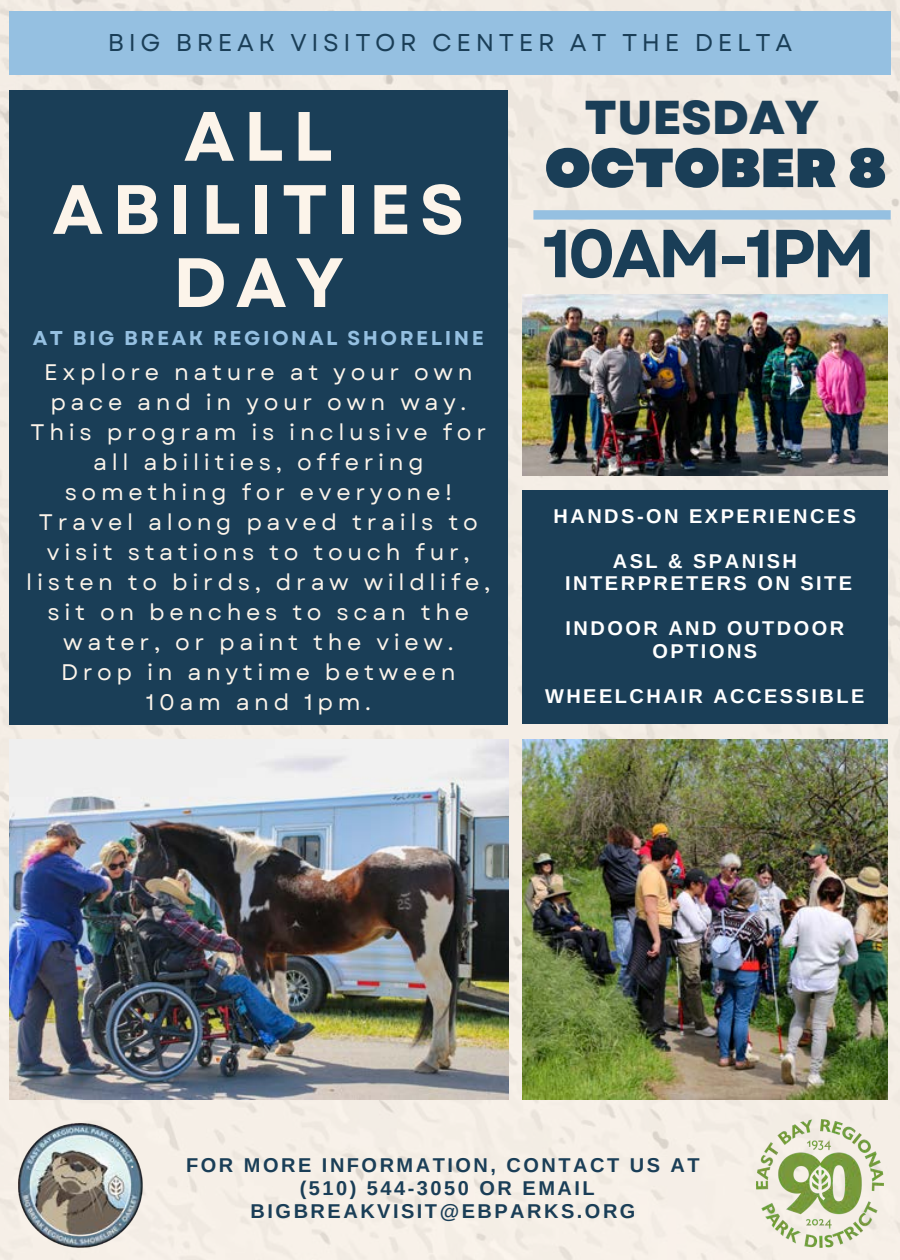
<style>
.page{position:relative;width:900px;height:1260px;background:#fff}
.page>*{position:absolute;margin:0;border:0;box-sizing:border-box;transform-origin:0 0}
.t1{font:700 69.75px/73px "Garet";letter-spacing:.13em;color:#fcf4ea;text-align:center}
.t2{font:700 67.75px "Garet";letter-spacing:-.05em;color:#1a3e57}
.t3{font:900 55px "Garet";color:#1a3e57}
.t4{font:800 47.5px "Garet";color:#1a3e57}
.t5{font:24.25px "Garet";letter-spacing:.19em;color:#1a3e57}
.t6{font:22.5px/30px "Garet";letter-spacing:.205em;color:#fcf4ea;text-align:center}
.t7{font:700 20px/22.5px "Arimo";letter-spacing:.125em;color:#fff;text-align:center}
.t8{font:700 20px/23.2px "Arimo";letter-spacing:.125em;color:#1a3e57;text-align:center}
.t9{font:700 20px "Garet";letter-spacing:.125em;color:#95c0e1}
</style>
<div class="page">
<img style="left:0;top:0;width:900px;height:1260px">
<img style="left:19px;top:1123px;width:123px;height:124px">
<img style="left:522px;top:295px;width:366px;height:180px">
<div style="left:522px;top:491px;width:366px;height:233px;background:#1a3e57"></div>
<img style="left:756px;top:1120px;width:128px;height:127px">
<div style="left:533px;top:210px;width:358px;height:10px;background:#95c0e1"></div>
<div style="left:9px;top:12px;width:882px;height:63px;background:#95c0e1"></div>
<div style="left:9px;top:90px;width:498px;height:634px;background:#1a3e57"></div>
<img style="left:9px;top:739px;width:499px;height:360px">
<img style="left:522px;top:739px;width:366px;height:360px">
<p class="t5" style="left:108px;top:25px;width:686px">BIG BREAK VISITOR CENTER AT THE DELTA</p>
<p class="t1" style="left:52px;top:100px;width:414px">ALL<br>ABILITIES<br>DAY</p>
<p class="t9" style="left:33px;top:324px;width:453px">AT BIG BREAK REGIONAL SHORELINE</p>
<p class="t6" style="left:26px;top:357px;width:466px">Explore nature at your own pace and in your own way.<br>This program is inclusive for all abilities, offering something for everyone!<br>Travel along paved trails to visit stations to touch fur, listen to birds, draw wildlife, sit on benches to scan the water, or paint the view.<br>Drop in anytime between<br>10am and 1pm.</p>
<p class="t4" style="left:585px;top:84px;width:236px">TUESDAY</p>
<p class="t3" style="left:545px;top:128px;width:343px">OCTOBER 8</p>
<p class="t2" style="left:542px;top:205px;width:335px">10AM-1PM</p>
<h1 class="t7" style="left:553px;top:504px;width:304px">HANDS-ON EXPERIENCES</h1>
<h5 class="t7" style="left:613px;top:549px;width:186px">ASL &amp; SPANISH</h5>
<h3 class="t7" style="left:565px;top:572px;width:288px">INTERPRETERS ON SITE</h3>
<h2 class="t7" style="left:565px;top:617px;width:280px">INDOOR AND OUTDOOR<br>OPTIONS</h2>
<h1 class="t7" style="left:545px;top:684px;width:321px">WHEELCHAIR ACCESSIBLE</h1>
<p class="t8" style="left:186px;top:1153px;width:515px">FOR MORE INFORMATION, CONTACT US AT</p>
<p class="t8" style="left:251px;top:1176px;width:386px">(510) 544-3050 OR EMAIL<br>BIGBREAKVISIT@EBPARKS.ORG</p>
</div>
